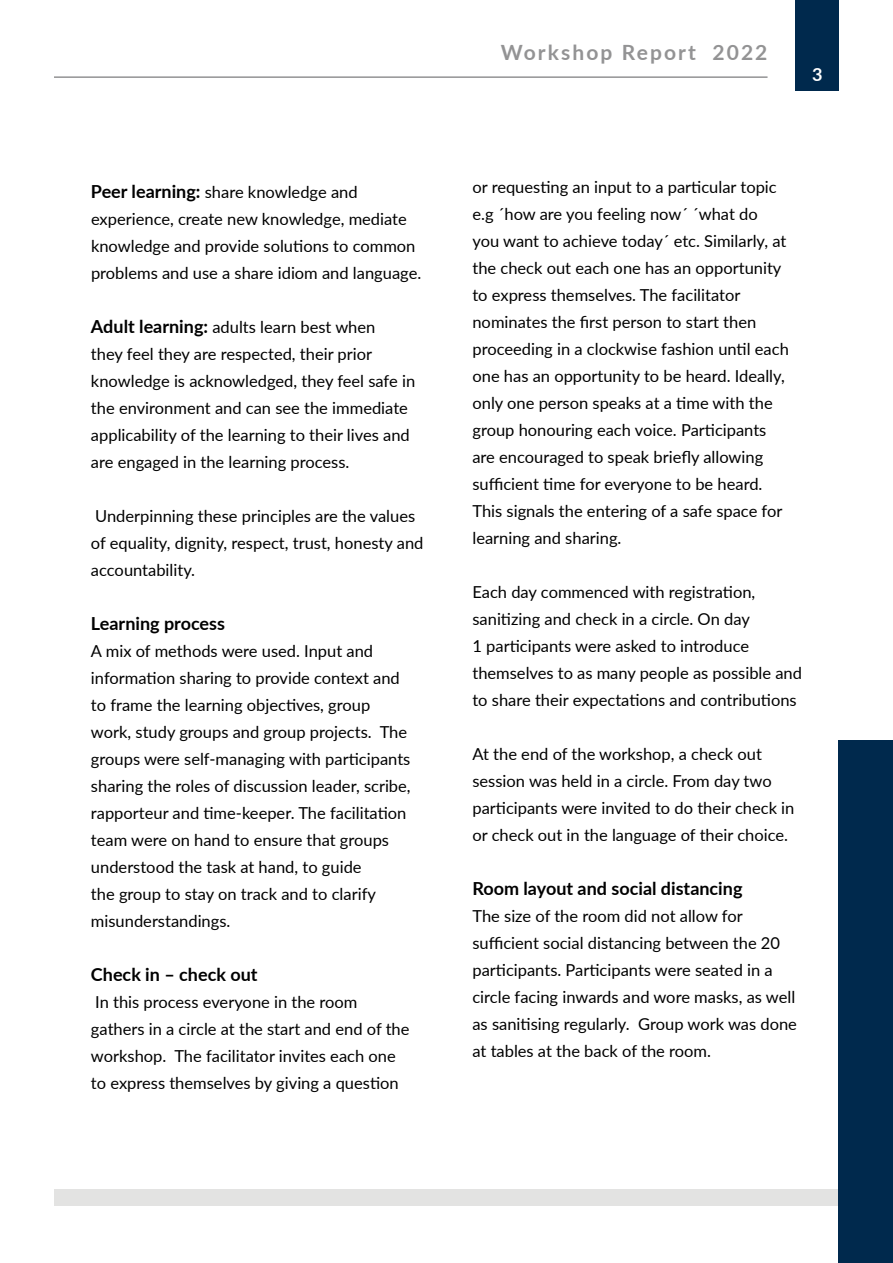
<style>
.page{position:relative;width:893px;height:1263px;background:#fff}
.page>*{position:absolute;margin:0;border:0;box-sizing:border-box;transform-origin:0 0}
.t1{font:700 21px "Lato";letter-spacing:.1em;color:#939394}
.t2{font:700 18px "Lato";color:#000}
.t3{font:700 18px "Lato";color:#fff}
.t4{font:16.5px/27px "Lato";color:#000}
.s1{font-weight:700;font-size:18px}
</style>
<div class="page">
<div style="left:796px;top:0;width:43px;height:90px;background:#00294d"></div>
<div style="left:54px;top:1189px;width:783px;height:16px;background:#e3e3e2"></div>
<hr style="left:54px;top:76px;width:713px;height:2px;background:#939394">
<div style="left:839px;top:741px;width:54px;height:522px;background:#00294d"></div>
<p class="t4" style="left:91px;top:178px;width:332px"><span class="s1">Peer learning:</span> share knowledge and experience, create new knowledge, mediate knowledge and provide solutions to common problems and use a share idiom and language.</p>
<p class="t4" style="left:91px;top:313px;width:326px"><span class="s1">Adult learning:</span> adults learn best when<br>they feel they are respected, their prior knowledge is acknowledged, they feel safe in the environment and can see the immediate applicability of the learning to their lives and are engaged in the learning process.</p>
<p class="t4" style="left:91px;top:502px;width:334px">Underpinning these principles are the values of equality, dignity, respect, trust, honesty and accountability.</p>
<p class="t2" style="left:91px;top:610px;width:136px">Learning process</p>
<p class="t4" style="left:91px;top:637px;width:321px">A mix of methods were used. Input and information sharing to provide context and to frame the learning objectives, group work, study groups and group projects. The groups were self-managing with participants sharing the roles of discussion leader, scribe, rapporteur and time-keeper. The facilitation team were on hand to ensure that groups understood the task at hand, to guide<br>the group to stay on track and to clarify misunderstandings.</p>
<p class="t2" style="left:91px;top:961px;width:168px">Check in – check out</p>
<p class="t4" style="left:91px;top:988px;width:320px">In this process everyone in the room gathers in a circle at the start and end of the workshop. The facilitator invites each one to express themselves by giving a question</p>
<p class="t1" style="left:501px;top:37px;width:268px">Workshop Report 2022</p>
<p class="t3" style="left:812px;top:61px;width:12px">3</p>
<p class="t4" style="left:472px;top:173px;width:318px">or requesting an input to a particular topic e.g ´how are you feeling now´ ´what do<br>you want to achieve today´ etc. Similarly, at the check out each one has an opportunity to express themselves. The facilitator nominates the first person to start then proceeding in a clockwise fashion until each one has an opportunity to be heard. Ideally, only one person speaks at a time with the group honouring each voice. Participants are encouraged to speak briefly allowing sufficient time for everyone to be heard.<br>This signals the entering of a safe space for learning and sharing.</p>
<p class="t4" style="left:472px;top:578px;width:331px">Each day commenced with registration, sanitizing and check in a circle. On day<br>1 participants were asked to introduce themselves to as many people as possible and to share their expectations and contributions</p>
<p class="t4" style="left:472px;top:740px;width:324px">At the end of the workshop, a check out session was held in a circle. From day two participants were invited to do their check in or check out in the language of their choice.</p>
<p class="t2" style="left:472px;top:875px;width:272px">Room layout and social distancing</p>
<p class="t4" style="left:472px;top:902px;width:326px">The size of the room did not allow for sufficient social distancing between the 20 participants. Participants were seated in a circle facing inwards and wore masks, as well as sanitising regularly. Group work was done at tables at the back of the room.</p>
</div>
